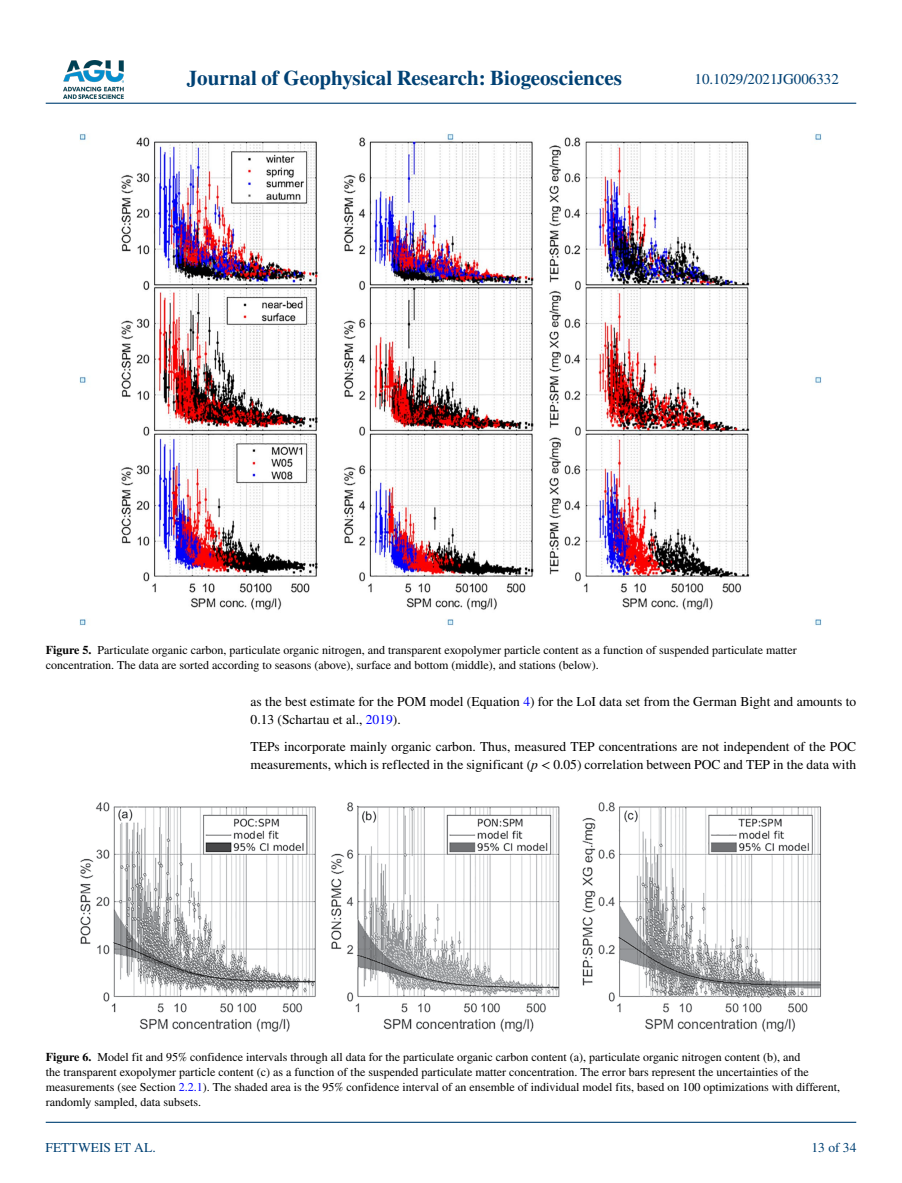
<style>
.page{position:relative;width:902px;height:1183px;background:#fff}
.page>*{position:absolute;margin:0;border:0;box-sizing:border-box;transform-origin:0 0}
.t1{font:700 21px "STIX";color:#004174}
.t2{font:15px "STIX";color:#004174}
.t3{font:13.5px/18px "STIX";color:#000}
.t4{font:13.5px "STIX";color:#004174}
.t5{font:12px/15px "STIX";color:#000}
.s1{font-weight:700}
.s2{color:#00f}
.s3{font-style:italic}
</style>
<div class="page">
<img style="left:63px;top:60px;width:60px;height:39px">
<hr style="left:46px;top:103px;width:810px;height:1px;background:#004174">
<hr style="left:46px;top:1121px;width:810px;height:1px;background:#004174">
<img style="left:79px;top:134px;width:742px;height:491px">
<img style="left:80px;top:802px;width:741px;height:230px">
<h1 class="t1" style="left:187px;top:66px;width:436px">Journal of Geophysical Research: Biogeosciences</h1>
<p class="t2" style="left:694px;top:69px;width:146px">10.1029/2021JG006332</p>
<p class="t5" style="left:46px;top:643px;width:752px"><span class="s1">Figure 5.</span> Particulate organic carbon, particulate organic nitrogen, and transparent exopolymer particle content as a function of suspended particulate matter concentration. The data are sorted according to seasons (above), surface and bottom (middle), and stations (below).</p>
<p class="t3" style="left:250px;top:693px;width:607px">as the best estimate for the POM model (Equation <span class="s2">4</span>) for the LoI data set from the German Bight and amounts to<br>0.13 (Schartau et al., <span class="s2">2019</span>).</p>
<p class="t3" style="left:250px;top:738px;width:607px">TEPs incorporate mainly organic carbon. Thus, measured TEP concentrations are not independent of the POC measurements, which is reflected in the significant (<span class="s3">p</span> &lt; 0.05) correlation between POC and TEP in the data with</p>
<p class="t5" style="left:46px;top:1050px;width:795px"><span class="s1">Figure 6.</span> Model fit and 95% confidence intervals through all data for the particulate organic carbon content (a), particulate organic nitrogen content (b), and<br>the transparent exopolymer particle content (c) as a function of the suspended particulate matter concentration. The error bars represent the uncertainties of the measurements (see Section <span class="s2">2.2.1</span>). The shaded area is the 95% confidence interval of an ensemble of individual model fits, based on 100 optimizations with different, randomly sampled, data subsets.</p>
<p class="t4" style="left:45px;top:1138px;width:112px">FETTWEIS ET AL.</p>
<p class="t4" style="left:811px;top:1138px;width:46px">13 of 34</p>
</div>
